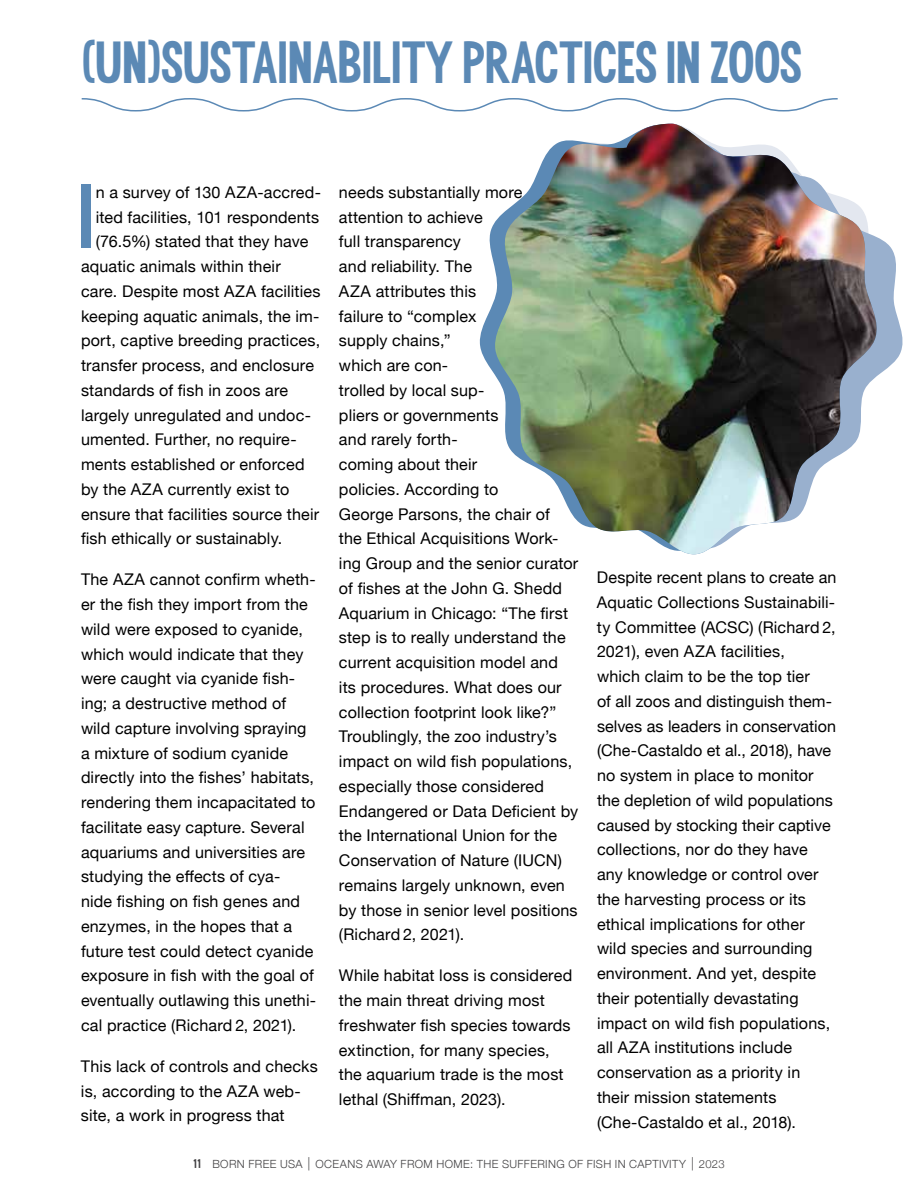
<style>
.page{position:relative;width:918px;height:1188px;background:#fff}
.page>*{position:absolute;margin:0;border:0;box-sizing:border-box;transform-origin:0 0}
.t1{font:73.2px "Born Free Sans";color:#5b89b5}
.t2{font:48px "Born Free Sans";letter-spacing:.01em;color:#5b89b5}
.t3{font:16.2px/24.8px "Helvetica Neue";letter-spacing:.01em;color:#000}
.t4{font:300 11.25px "Helvetica Neue";letter-spacing:.035em;color:#414042}
.s1{font-family:"Born Free Sans";font-weight:400;font-size:10.2px}
</style>
<div class="page">
<svg style="left:479px;top:224px;width:15px;height:150px"></svg>
<svg style="left:882px;top:240px;width:21px;height:132px;fill:#99b0ce"></svg>
<img style="left:494px;top:124px;width:388px;height:431px">
<svg style="left:81px;top:98px;width:757px;height:14px"></svg>
<h2 class="t2" style="left:81px;top:38px;width:722px">(UN)SUSTAINABILITY PRACTICES IN ZOOS</h2>
<h1 class="t1" style="left:78px;top:177px;width:17px">I</h1>
<p class="t3" style="left:96px;top:181px;width:227px">n a survey of 130 AZA-accred-</p>
<p class="t3" style="left:96px;top:205px;width:225px">ited facilities, 101 respondents</p>
<p class="t3" style="left:96px;top:230px;width:214px">(76.5%) stated that they have</p>
<p class="t3" style="left:81px;top:255px;width:201px">aquatic animals within their</p>
<p class="t3" style="left:81px;top:280px;width:241px">care. Despite most AZA facilities</p>
<p class="t3" style="left:81px;top:304px;width:240px">keeping aquatic animals, the im-</p>
<p class="t3" style="left:81px;top:329px;width:241px">port, captive breeding practices,</p>
<p class="t3" style="left:81px;top:354px;width:235px">transfer process, and enclosure</p>
<p class="t3" style="left:81px;top:379px;width:209px">standards of fish in zoos are</p>
<p class="t3" style="left:81px;top:403px;width:231px">largely unregulated and undoc-</p>
<p class="t3" style="left:81px;top:428px;width:217px">umented. Further, no require-</p>
<p class="t3" style="left:81px;top:453px;width:225px">ments established or enforced</p>
<p class="t3" style="left:81px;top:478px;width:210px">by the AZA currently exist to</p>
<p class="t3" style="left:81px;top:502px;width:240px">ensure that facilities source their</p>
<p class="t3" style="left:81px;top:527px;width:203px">fish ethically or sustainably.</p>
<p class="t3" style="left:81px;top:568px;width:237px">The AZA cannot confirm wheth&shy;er the fish they import from the wild were exposed to cyanide, which would indicate that they were caught via cyanide fish&shy;ing; a destructive method of wild capture involving spraying a mixture of sodium cyanide directly into the fishes’ habitats, rendering them incapacitated to facilitate easy capture. Several aquariums and universities are studying the effects of cya-<br>nide fishing on fish genes and enzymes, in the hopes that a future test could detect cyanide exposure in fish with the goal of eventually outlawing this unethi&shy;cal practice (Richard 2, 2021).</p>
<p class="t3" style="left:81px;top:1055px;width:238px">This lack of controls and checks is, according to the AZA web&shy;site, a work in progress that</p>
<p class="t3" style="left:339px;top:181px;width:241px">needs substantially more attention to achieve<br>full transparency<br>and reliability. The<br>AZA attributes this<br>failure to “complex<br>supply chains,”<br>which are con-<br>trolled by local sup-<br>pliers or governments<br>and rarely forth-<br>coming about their<br>policies. According to<br>George Parsons, the chair of<br>the Ethical Acquisitions Work&shy;ing Group and the senior curator of fishes at the John G. Shedd<br>Aquarium in Chicago: “The first step is to really understand the current acquisition model and its procedures. What does our collection footprint look like?”<br>Troublingly, the zoo industry’s impact on wild fish populations, especially those considered<br>Endangered or Data Deficient by the International Union for the<br>Conservation of Nature (IUCN) remains largely unknown, even by those in senior level positions (Richard 2, 2021).</p>
<p class="t3" style="left:339px;top:964px;width:235px">While habitat loss is considered the main threat driving most freshwater fish species towards extinction, for many species, the aquarium trade is the most lethal (Shiffman, 2023).</p>
<p class="t3" style="left:597px;top:566px;width:241px">Despite recent plans to create an<br>Aquatic Collections Sustainabili&shy;ty Committee (ACSC) (Richard 2,<br>2021), even AZA facilities,<br>which claim to be the top tier<br>of all zoos and distinguish them&shy;selves as leaders in conservation (Che-Castaldo et al., 2018), have no system in place to monitor the depletion of wild populations caused by stocking their captive collections, nor do they have any knowledge or control over the harvesting process or its ethical implications for other wild species and surrounding environment. And yet, despite their potentially devastating impact on wild fish populations, all AZA institutions include conservation as a priority in their mission statements (Che-Castaldo et al., 2018).</p>
<p class="t4" style="left:193px;top:1155px;width:533px"><span class="s1">11</span> BORN FREE USA ︱ OCEANS AWAY FROM HOME: THE SUFFERING OF FISH IN CAPTIVITY ︱ 2023</p>
</div>
